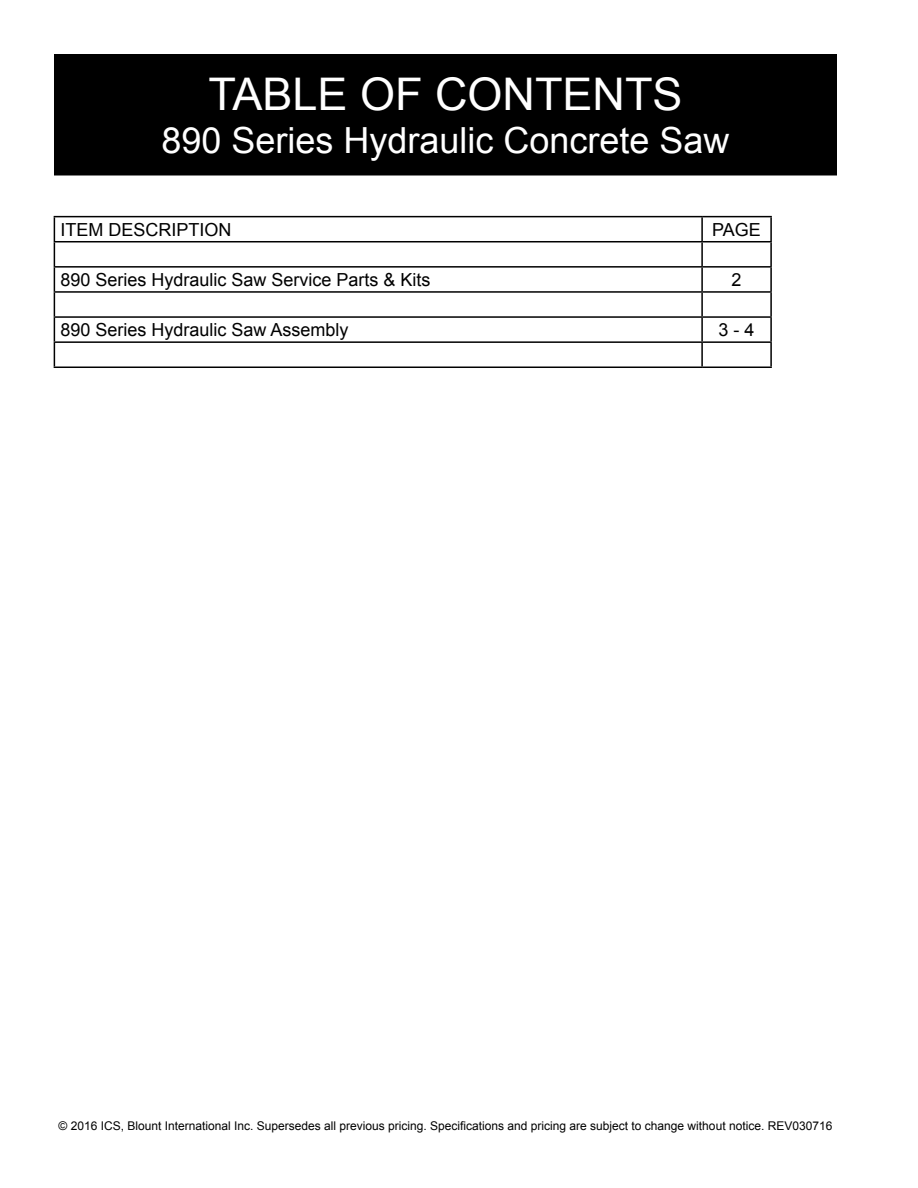
<style>
.page{position:relative;width:918px;height:1188px;background:#fff}
.page>*{position:absolute;margin:0;border:0;box-sizing:border-box;transform-origin:0 0}
.t1{font:45px "Arial";color:#fff}
.t2{font:36px "Arial";color:#fff}
.t3{font:18px "Arial";color:#000}
.t4{font:12px "Arial";color:#000}
</style>
<div class="page">
<div style="left:55px;top:55px;width:781px;height:120px;background:#000"></div>
<div style="left:54px;top:54px;width:783px;height:122px;border:2px solid #000"></div>
<hr style="left:54px;top:216px;width:648px;height:1px;background:#000">
<hr style="left:702px;top:216px;width:70px;height:1px;background:#000">
<hr style="left:701px;top:217px;width:2px;height:24px;background:#000">
<hr style="left:770px;top:217px;width:2px;height:24px;background:#000">
<hr style="left:54px;top:241px;width:648px;height:1px;background:#000">
<hr style="left:702px;top:241px;width:70px;height:1px;background:#000">
<hr style="left:701px;top:242px;width:2px;height:24px;background:#000">
<hr style="left:770px;top:242px;width:2px;height:24px;background:#000">
<hr style="left:54px;top:266px;width:648px;height:2px;background:#000">
<hr style="left:702px;top:266px;width:70px;height:2px;background:#000">
<hr style="left:701px;top:268px;width:2px;height:23px;background:#000">
<hr style="left:770px;top:268px;width:2px;height:23px;background:#000">
<hr style="left:54px;top:291px;width:648px;height:2px;background:#000">
<hr style="left:702px;top:291px;width:70px;height:2px;background:#000">
<hr style="left:701px;top:293px;width:2px;height:23px;background:#000">
<hr style="left:770px;top:293px;width:2px;height:23px;background:#000">
<hr style="left:54px;top:316px;width:648px;height:2px;background:#000">
<hr style="left:702px;top:316px;width:70px;height:2px;background:#000">
<hr style="left:701px;top:318px;width:2px;height:23px;background:#000">
<hr style="left:770px;top:318px;width:2px;height:23px;background:#000">
<hr style="left:54px;top:341px;width:648px;height:2px;background:#000">
<svg style="left:54px;top:217px;width:1px;height:150px"></svg>
<hr style="left:702px;top:341px;width:70px;height:2px;background:#000">
<hr style="left:701px;top:343px;width:2px;height:24px;background:#000">
<hr style="left:770px;top:343px;width:2px;height:24px;background:#000">
<hr style="left:54px;top:367px;width:648px;height:1px;background:#000">
<hr style="left:702px;top:367px;width:70px;height:1px;background:#000">
<h1 class="t1" style="left:208px;top:64px;width:476px">TABLE OF CONTENTS</h1>
<h2 class="t2" style="left:161px;top:117px;width:570px">890 Series Hydraulic Concrete Saw</h2>
<h3 class="t3" style="left:60px;top:218px;width:173px">ITEM DESCRIPTION</h3>
<h3 class="t3" style="left:712px;top:218px;width:50px">PAGE</h3>
<h3 class="t3" style="left:60px;top:268px;width:372px">890 Series Hydraulic Saw Service Parts &amp; Kits</h3>
<h3 class="t3" style="left:732px;top:268px;width:12px">2</h3>
<h3 class="t3" style="left:60px;top:318px;width:290px">890 Series Hydraulic Saw Assembly</h3>
<h3 class="t3" style="left:719px;top:318px;width:38px">3 - 4</h3>
<p class="t4" style="left:59px;top:1118px;width:775px">© 2016 ICS, Blount International Inc. Supersedes all previous pricing. Specifications and pricing are subject to change without notice. REV030716</p>
</div>
